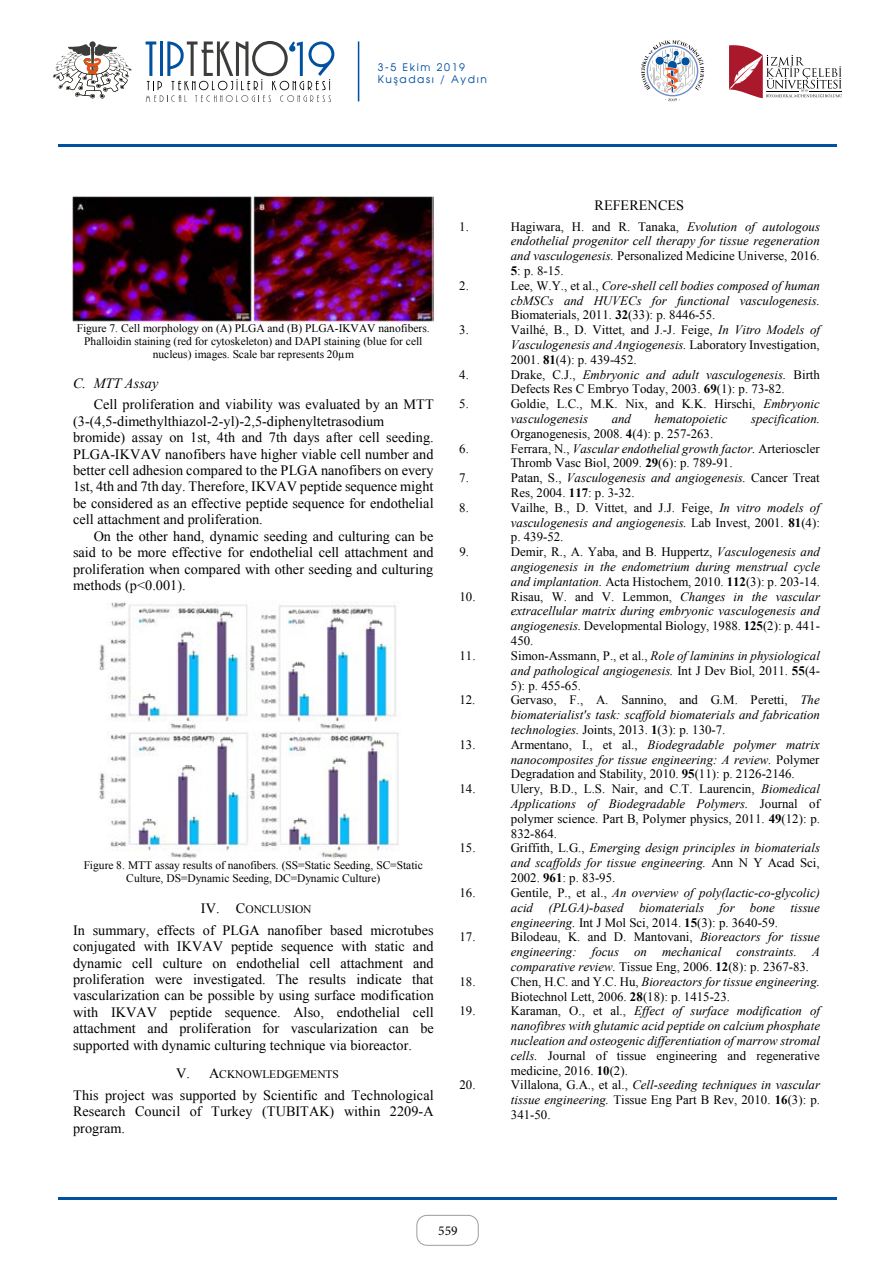
<style>
.page{position:relative;width:893px;height:1263px;background:#fff}
.page>*{position:absolute;margin:0;border:0;box-sizing:border-box;transform-origin:0 0}
.t1{font:14.25px/16.5px "Times New Roman";letter-spacing:.005em;color:#000;text-align:justify}
.t2{font:italic 14.25px "Times New Roman";color:#000}
.t3{font:13.5px "Minion Pro";color:#000}
.t4{font:italic 12.9px/14.9px "Times New Roman";letter-spacing:.005em;color:#000;text-align:justify}
.t5{font:12.9px/14.7px "Times New Roman";color:#000;text-align:justify}
.t6{font:11.55px/13.2px "Times New Roman";letter-spacing:-.005em;color:#000;text-align:center}
.t7{font:10.5px/12.6px "Avalon Plain";letter-spacing:.155em;color:#0051a0}
.s1{font-size:14.25px}
.s2{font-style:normal}
.s3{font-weight:700;font-style:normal}
.s4{font-style:italic}
.s5{font-weight:700}
</style>
<div class="page">
<svg style="left:89px;top:41px;width:7px;height:6px"></svg>
<svg style="left:53px;top:44px;width:78px;height:55px"></svg>
<svg style="left:641px;top:40px;width:63px;height:61px"></svg>
<svg style="left:729px;top:45px;width:113px;height:53px"></svg>
<svg style="left:146px;top:41px;width:188px;height:61px"></svg>
<hr style="left:358px;top:41px;width:1px;height:60px;background:#0051a0">
<div style="left:417px;top:1215px;width:61px;height:30px;border:1px solid #9d9d9c;border-radius:10px"></div>
<hr style="left:58px;top:1197px;width:779px;height:2px;background:#0051a0">
<hr style="left:58px;top:145px;width:779px;height:2px;background:#0051a0">
<img style="left:73px;top:196px;width:360px;height:126px">
<img style="left:98px;top:601px;width:301px;height:257px">
<p class="t7" style="left:378px;top:60px;width:111px">3-5 Ekim 2019<br>Kuşadası / Aydın</p>
<p class="t1" style="left:595px;top:196px;width:91px">REFERENCES</p>
<p class="t6" style="left:77px;top:321px;width:354px">Figure 7. Cell morphology on (A) PLGA and (B) PLGA-IKVAV nanofibers.<br>Phalloidin staining (red for cytoskeleton) and DAPI staining (blue for cell nucleus) images. Scale bar represents 20µm</p>
<p class="t2" style="left:73px;top:374px;width:87px">C. MTT Assay</p>
<p class="t1" style="left:73px;top:396px;width:362px;text-align:left;text-indent:21px">Cell proliferation and viability was evaluated by an MTT (3-(4,5-dimethylthiazol-2-yl)-2,5-diphenyltetrasodium bromide) assay on 1st, 4th and 7th days after cell seeding.<br>PLGA-IKVAV nanofibers have higher viable cell number and better cell adhesion compared to the PLGA nanofibers on every 1st, 4th and 7th day. Therefore, IKVAV peptide sequence might be considered as an effective peptide sequence for endothelial cell attachment and proliferation.</p>
<p class="t1" style="left:73px;top:528px;width:362px;text-indent:21px">On the other hand, dynamic seeding and culturing can be said to be more effective for endothelial cell attachment and proliferation when compared with other seeding and culturing methods (p&lt;0.001).</p>
<p class="t6" style="left:84px;top:858px;width:341px">Figure 8. MTT assay results of nanofibers. (SS=Static Seeding, SC=Static<br>Culture, DS=Dynamic Seeding, DC=Dynamic Culture)</p>
<p class="t6" style="left:201px;top:902px;width:112px"><span class="s1">IV. C</span>ONCLUSION</p>
<p class="t1" style="left:73px;top:921px;width:362px">In summary, effects of PLGA nanofiber based microtubes conjugated with IKVAV peptide sequence with static and dynamic cell culture on endothelial cell attachment and proliferation were investigated. The results indicate that vascularization can be possible by using surface modification with IKVAV peptide sequence. Also, endothelial cell attachment and proliferation for vascularization can be supported with dynamic culturing technique via bioreactor.</p>
<p class="t6" style="left:176px;top:1067px;width:164px"><span class="s1">V. A</span>CKNOWLEDGEMENTS</p>
<p class="t1" style="left:73px;top:1086px;width:362px">This project was supported by Scientific and Technological Research Council of Turkey (TUBITAK) within 2209-A program.</p>
<p class="t5" style="left:459px;top:219px;width:11px">1.</p>
<p class="t4" style="left:511px;top:218px;width:311px"><span class="s2">Hagiwara, H. and R. Tanaka,</span> Evolution of autologous endothelial progenitor cell therapy for tissue regeneration and vasculogenesis. <span class="s2">Personalized Medicine Universe, 2016.<br></span><span class="s3">5</span><span class="s2">: p. 8-15.</span></p>
<p class="t5" style="left:459px;top:278px;width:11px">2.</p>
<p class="t4" style="left:511px;top:278px;width:311px"><span class="s2">Lee, W.Y., et al.,</span> Core-shell cell bodies composed of human cbMSCs and HUVECs for functional vasculogenesis.<br><span class="s2">Biomaterials, 2011.</span> <span class="s3">32</span><span class="s2">(33): p. 8446-55.</span></p>
<p class="t5" style="left:459px;top:322px;width:11px">3.</p>
<p class="t5" style="left:511px;top:322px;width:311px">Vailhé, B., D. Vittet, and J.-J. Feige, <span class="s4">In Vitro Models of Vasculogenesis and Angiogenesis.</span> Laboratory Investigation, 2001. <span class="s5">81</span>(4): p. 439-452.</p>
<p class="t5" style="left:459px;top:367px;width:11px">4.</p>
<p class="t5" style="left:511px;top:367px;width:311px">Drake, C.J., <span class="s4">Embryonic and adult vasculogenesis.</span> Birth<br>Defects Res C Embryo Today, 2003. <span class="s5">69</span>(1): p. 73-82.</p>
<p class="t5" style="left:459px;top:396px;width:11px">5.</p>
<p class="t5" style="left:511px;top:396px;width:311px">Goldie, L.C., M.K. Nix, and K.K. Hirschi, <span class="s4">Embryonic vasculogenesis</span></p>
<p class="t4" style="left:612px;top:411px;width:21px">and</p>
<p class="t4" style="left:654px;top:411px;width:74px">hematopoietic</p>
<p class="t4" style="left:751px;top:411px;width:71px">specification.</p>
<p class="t5" style="left:511px;top:426px;width:204px">Organogenesis, 2008. <span class="s5">4</span>(4): p. 257-263.</p>
<p class="t5" style="left:459px;top:441px;width:11px">6.</p>
<p class="t5" style="left:511px;top:441px;width:310px">Ferrara, N., <span class="s4">Vascular endothelial growth factor.</span> Arterioscler<br>Thromb Vasc Biol, 2009. <span class="s5">29</span>(6): p. 789-91.</p>
<p class="t5" style="left:459px;top:470px;width:11px">7.</p>
<p class="t5" style="left:511px;top:470px;width:310px">Patan, S., <span class="s4">Vasculogenesis and angiogenesis.</span> Cancer Treat<br>Res, 2004. <span class="s5">117</span>: p. 3-32.</p>
<p class="t5" style="left:459px;top:500px;width:11px">8.</p>
<p class="t5" style="left:511px;top:500px;width:311px">Vailhe, B., D. Vittet, and J.J. Feige, <span class="s4">In vitro models of vasculogenesis and angiogenesis.</span> Lab Invest, 2001. <span class="s5">81</span>(4): p. 439-52.</p>
<p class="t5" style="left:459px;top:544px;width:11px">9.</p>
<p class="t4" style="left:511px;top:544px;width:311px"><span class="s2">Demir, R., A. Yaba, and B. Huppertz,</span> Vasculogenesis and angiogenesis in the endometrium during menstrual cycle and implantation. <span class="s2">Acta Histochem, 2010.</span> <span class="s3">112</span><span class="s2">(3): p. 203-14.</span></p>
<p class="t5" style="left:459px;top:589px;width:18px">10.</p>
<p class="t4" style="left:511px;top:589px;width:311px"><span class="s2">Risau, W. and V. Lemmon,</span> Changes in the vascular extracellular matrix during embryonic vasculogenesis and angiogenesis. <span class="s2">Developmental Biology, 1988.</span> <span class="s3">125</span><span class="s2">(2): p. 441- 450.</span></p>
<p class="t5" style="left:459px;top:648px;width:18px">11.</p>
<p class="t4" style="left:511px;top:648px;width:311px"><span class="s2">Simon-Assmann, P., et al.,</span> Role of laminins in physiological and pathological angiogenesis. <span class="s2">Int J Dev Biol, 2011.</span> <span class="s3">55</span><span class="s2">(4- 5): p. 455-65.</span></p>
<p class="t5" style="left:459px;top:692px;width:18px">12.</p>
<p class="t4" style="left:511px;top:692px;width:311px"><span class="s2">Gervaso, F., A. Sannino, and G.M. Peretti,</span> The biomaterialist's task: scaffold biomaterials and fabrication technologies. <span class="s2">Joints, 2013.</span> <span class="s3">1</span><span class="s2">(3): p. 130-7.</span></p>
<p class="t5" style="left:459px;top:737px;width:18px">13.</p>
<p class="t5" style="left:511px;top:737px;width:311px">Armentano, I., et al., <span class="s4">Biodegradable polymer matrix nanocomposites for tissue engineering: A review.</span> Polymer Degradation and Stability, 2010. <span class="s5">95</span>(11): p. 2126-2146.</p>
<p class="t5" style="left:459px;top:781px;width:18px">14.</p>
<p class="t5" style="left:511px;top:781px;width:311px">Ulery, B.D., L.S. Nair, and C.T. Laurencin, <span class="s4">Biomedical Applications of Biodegradable Polymers.</span> Journal of polymer science. Part B, Polymer physics, 2011. <span class="s5">49</span>(12): p.<br>832-864.</p>
<p class="t5" style="left:459px;top:840px;width:18px">15.</p>
<p class="t4" style="left:511px;top:840px;width:311px"><span class="s2">Griffith, L.G.,</span> Emerging design principles in biomaterials and scaffolds for tissue engineering. <span class="s2">Ann N Y Acad Sci, 2002.</span> <span class="s3">961</span><span class="s2">: p. 83-95.</span></p>
<p class="t5" style="left:459px;top:885px;width:18px">16.</p>
<p class="t4" style="left:511px;top:885px;width:311px"><span class="s2">Gentile, P., et al.,</span> An overview of poly(lactic-co-glycolic) acid (PLGA)-based biomaterials for bone tissue engineering. <span class="s2">Int J Mol Sci, 2014.</span> <span class="s3">15</span><span class="s2">(3): p. 3640-59.</span></p>
<p class="t5" style="left:459px;top:929px;width:18px">17.</p>
<p class="t4" style="left:511px;top:929px;width:311px"><span class="s2">Bilodeau, K. and D. Mantovani,</span> Bioreactors for tissue engineering: focus on mechanical constraints. A comparative review. <span class="s2">Tissue Eng, 2006.</span> <span class="s3">12</span><span class="s2">(8): p. 2367-83.</span></p>
<p class="t5" style="left:459px;top:974px;width:18px">18.</p>
<p class="t5" style="left:511px;top:974px;width:311px">Chen, H.C. and Y.C. Hu, <span class="s4">Bioreactors for tissue engineering.<br></span>Biotechnol Lett, 2006. <span class="s5">28</span>(18): p. 1415-23.</p>
<p class="t5" style="left:459px;top:1003px;width:18px">19.</p>
<p class="t4" style="left:511px;top:1003px;width:311px"><span class="s2">Karaman, O., et al.,</span> Effect of surface modification of nanofibres with glutamic acid peptide on calcium phosphate nucleation and osteogenic differentiation of marrow stromal cells. <span class="s2">Journal of tissue engineering and regenerative medicine, 2016.</span> <span class="s3">10</span><span class="s2">(2).</span></p>
<p class="t5" style="left:459px;top:1077px;width:18px">20.</p>
<p class="t5" style="left:511px;top:1077px;width:311px">Villalona, G.A., et al., <span class="s4">Cell-seeding techniques in vascular tissue engineering.</span> Tissue Eng Part B Rev, 2010. <span class="s5">16</span>(3): p.<br>341-50.</p>
<p class="t3" style="left:438px;top:1222px;width:21px">559</p>
</div>
